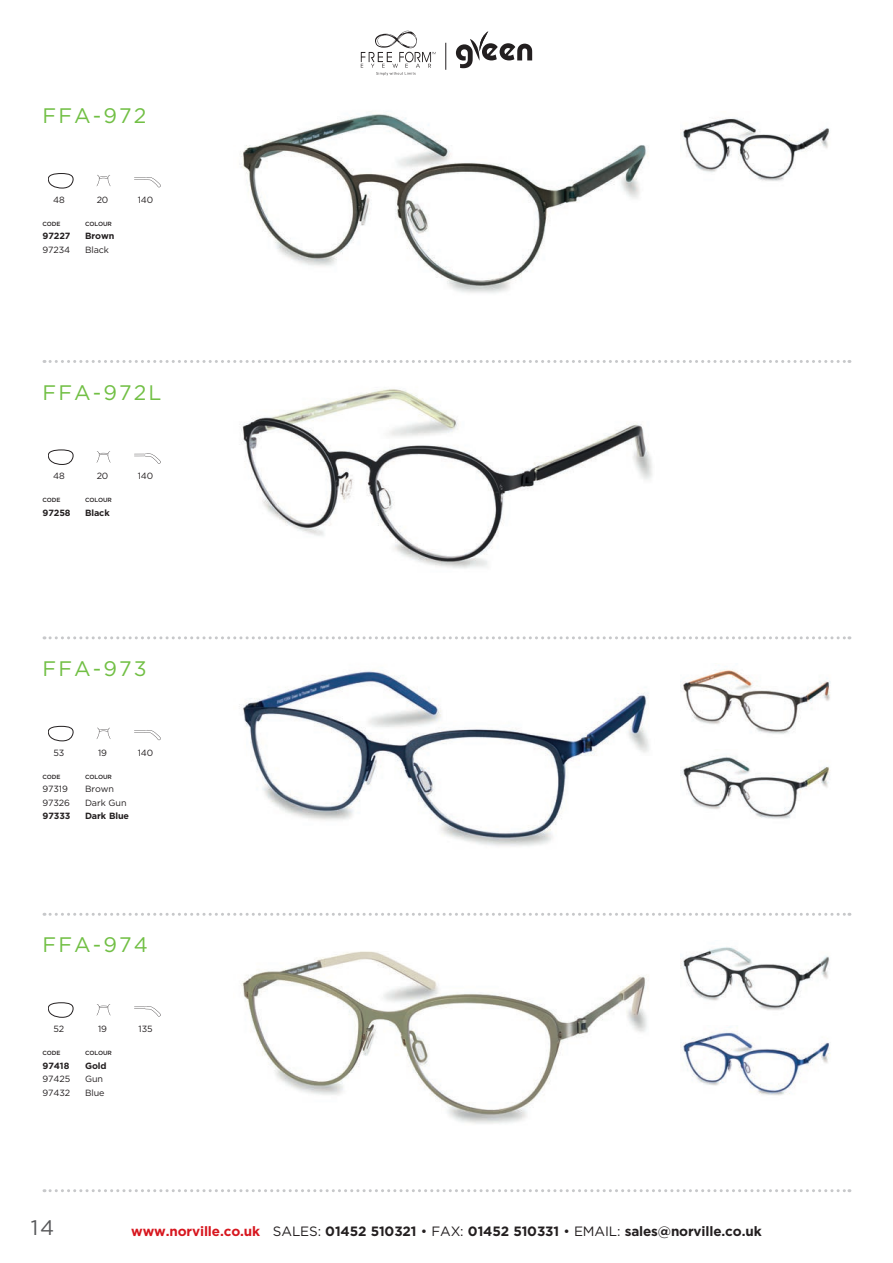
<style>
.page{position:relative;width:893px;height:1263px;background:#fff}
.page>*{position:absolute;margin:0;border:0;box-sizing:border-box;transform-origin:0 0}
.Frame_name_Green{font:21px "Gotham";letter-spacing:.1em;color:#71bf44}
.Frame_name_Green-2{font:21px "Gotham";color:#57585a}
.Body_copy_sans{font:700 13.5px "Gotham";letter-spacing:-.01em;color:#231f20}
.Code___colour{font:9px "Gotham";letter-spacing:-.01em;color:#231f20}
.Code___colour_Bold{font:700 9px "Gotham";letter-spacing:-.01em;color:#231f20}
.Measurements{font:9px "Gotham";letter-spacing:-.01em;color:#231f20}
.Code___colour_Header{font:500 6px "Gotham";letter-spacing:-.01em;color:#231f20}
.s1{color:#d7171f}
.s2{font-weight:400}
</style>
<div class="page">
<svg style="left:44px;top:360px;width:806px;height:3px"></svg>
<svg style="left:44px;top:913px;width:806px;height:3px"></svg>
<svg style="left:44px;top:636px;width:806px;height:3px"></svg>
<svg style="left:44px;top:1189px;width:806px;height:3px"></svg>
<svg style="left:456px;top:31px;width:76px;height:37px"></svg>
<svg style="left:361px;top:31px;width:75px;height:45px"></svg>
<svg style="left:445px;top:43px;width:1px;height:27px"></svg>
<img style="left:241px;top:951px;width:406px;height:173px">
<img style="left:681px;top:1027px;width:149px;height:69px">
<img style="left:681px;top:947px;width:149px;height:63px">
<svg style="left:48px;top:1002px;width:26px;height:16px"></svg>
<svg style="left:134px;top:1006px;width:27px;height:11px"></svg>
<svg style="left:96px;top:1004px;width:15px;height:12px"></svg>
<img style="left:239px;top:670px;width:410px;height:176px">
<img style="left:681px;top:756px;width:149px;height:63px">
<img style="left:681px;top:669px;width:150px;height:65px">
<svg style="left:48px;top:726px;width:26px;height:15px"></svg>
<svg style="left:134px;top:730px;width:27px;height:10px"></svg>
<svg style="left:96px;top:727px;width:15px;height:12px"></svg>
<img style="left:241px;top:389px;width:411px;height:180px">
<svg style="left:48px;top:450px;width:26px;height:15px"></svg>
<svg style="left:134px;top:453px;width:27px;height:11px"></svg>
<svg style="left:96px;top:451px;width:15px;height:12px"></svg>
<img style="left:240px;top:111px;width:408px;height:182px">
<img style="left:682px;top:118px;width:148px;height:63px">
<svg style="left:48px;top:173px;width:26px;height:15px"></svg>
<svg style="left:134px;top:177px;width:27px;height:10px"></svg>
<svg style="left:96px;top:175px;width:15px;height:12px"></svg>
<p class="Frame_name_Green" style="left:43px;top:102px;width:105px">FFA-972</p>
<p class="Measurements" style="left:53px;top:194px;width:13px">48</p>
<p class="Measurements" style="left:97px;top:194px;width:13px">20</p>
<p class="Measurements" style="left:138px;top:194px;width:17px">140</p>
<p class="Code___colour_Header" style="left:43px;top:220px;width:20px">CODE</p>
<p class="Code___colour_Header" style="left:85px;top:220px;width:28px">COLOUR</p>
<p class="Code___colour_Bold" style="left:43px;top:230px;width:29px">97227</p>
<p class="Code___colour_Bold" style="left:85px;top:230px;width:31px">Brown</p>
<p class="Code___colour" style="left:43px;top:244px;width:29px">97234</p>
<p class="Code___colour" style="left:85px;top:244px;width:25px">Black</p>
<p class="Frame_name_Green" style="left:43px;top:379px;width:121px">FFA-972L</p>
<p class="Measurements" style="left:53px;top:470px;width:13px">48</p>
<p class="Measurements" style="left:97px;top:470px;width:13px">20</p>
<p class="Measurements" style="left:138px;top:470px;width:17px">140</p>
<p class="Code___colour_Header" style="left:43px;top:496px;width:20px">CODE</p>
<p class="Code___colour_Header" style="left:85px;top:496px;width:28px">COLOUR</p>
<p class="Code___colour_Bold" style="left:43px;top:507px;width:30px">97258</p>
<p class="Code___colour_Bold" style="left:85px;top:507px;width:26px">Black</p>
<p class="Frame_name_Green" style="left:43px;top:655px;width:106px">FFA-973</p>
<p class="Measurements" style="left:53px;top:747px;width:12px">53</p>
<p class="Measurements" style="left:98px;top:747px;width:10px">19</p>
<p class="Measurements" style="left:138px;top:747px;width:17px">140</p>
<p class="Code___colour_Header" style="left:43px;top:773px;width:20px">CODE</p>
<p class="Code___colour_Header" style="left:85px;top:773px;width:28px">COLOUR</p>
<p class="Code___colour" style="left:43px;top:783px;width:27px">97319</p>
<p class="Code___colour" style="left:85px;top:783px;width:30px">Brown</p>
<p class="Code___colour" style="left:43px;top:797px;width:29px">97326</p>
<p class="Code___colour" style="left:85px;top:797px;width:43px">Dark Gun</p>
<p class="Code___colour_Bold" style="left:43px;top:810px;width:29px">97333</p>
<p class="Code___colour_Bold" style="left:85px;top:810px;width:46px">Dark Blue</p>
<p class="Frame_name_Green" style="left:43px;top:931px;width:107px">FFA-974</p>
<p class="Measurements" style="left:54px;top:1023px;width:12px">52</p>
<p class="Measurements" style="left:98px;top:1023px;width:10px">19</p>
<p class="Measurements" style="left:139px;top:1023px;width:16px">135</p>
<p class="Code___colour_Header" style="left:43px;top:1049px;width:20px">CODE</p>
<p class="Code___colour_Header" style="left:85px;top:1049px;width:28px">COLOUR</p>
<p class="Code___colour_Bold" style="left:43px;top:1059px;width:28px">97418</p>
<p class="Code___colour_Bold" style="left:85px;top:1059px;width:23px">Gold</p>
<p class="Code___colour" style="left:43px;top:1073px;width:29px">97425</p>
<p class="Code___colour" style="left:85px;top:1073px;width:19px">Gun</p>
<p class="Code___colour" style="left:43px;top:1087px;width:29px">97432</p>
<p class="Code___colour" style="left:85px;top:1087px;width:21px">Blue</p>
<p class="Frame_name_Green-2" style="left:31px;top:1214px;width:25px">14</p>
<p class="Body_copy_sans" style="left:131px;top:1222px;width:632px"><span class="s1">www.norville.co.uk</span> <span class="s2">SALES:</span> 01452 510321 <span class="s2">• FAX:</span> 01452 510331 <span class="s2">• EMAIL:</span> sales@norville.co.uk</p>
</div>
